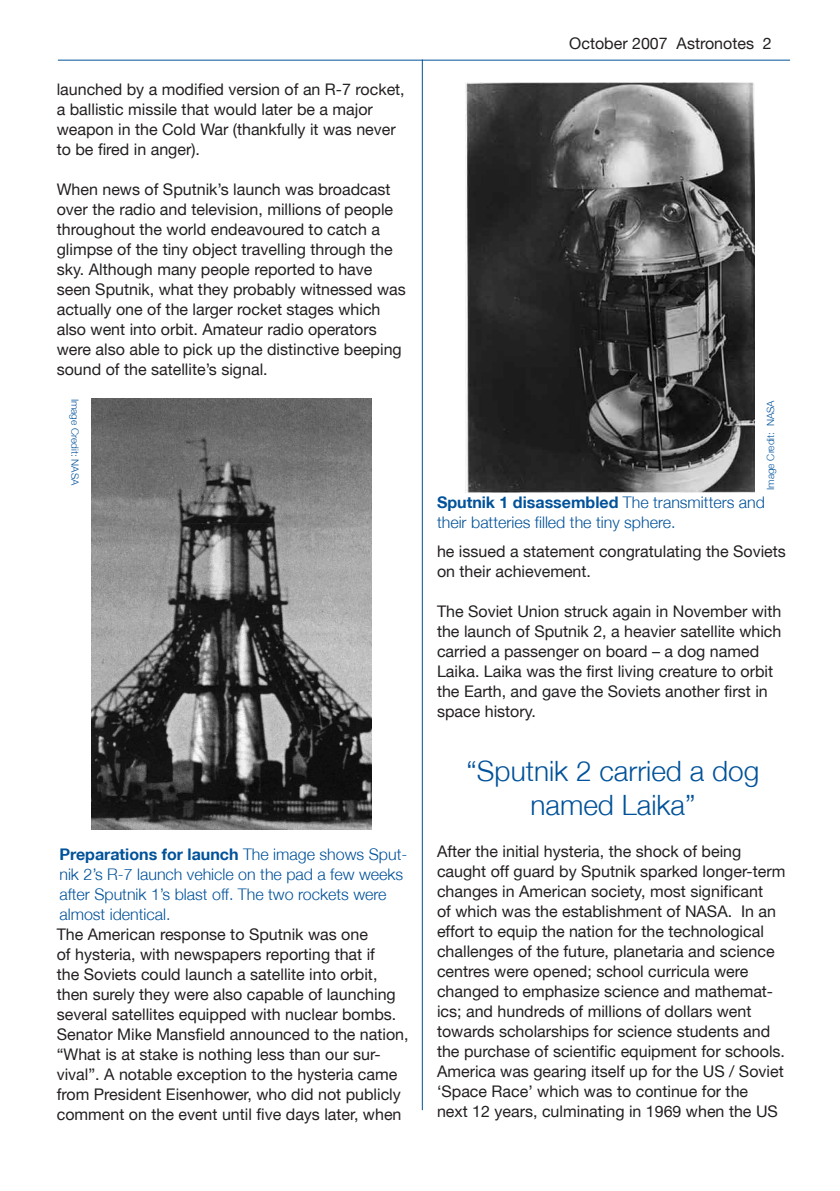
<style>
.page{position:relative;width:840px;height:1191px;background:#fff}
.page>*{position:absolute;margin:0;border:0;box-sizing:border-box;transform-origin:0 0}
.Pulled_quote{font:300 28px/34px "Helvetica Neue";color:#01529a;text-align:center}
.Page_Top_Detail_-_Ri{font:16px/20px "Helvetica Neue";color:#231f20}
.t1{font:300 16px/20px "Helvetica Neue";color:#01529a}
.t2{font:300 10px "Helvetica Neue";color:#01529a}
.s1{font-family:"Helvetica Neue LT";font-weight:700}
</style>
<div class="page">
<hr style="left:58px;top:60px;width:731px;height:1px;background:#01529a">
<hr style="left:421px;top:60px;width:1px;height:1050px;background:#01529a">
<img style="left:91px;top:398px;width:281px;height:431px">
<img style="left:465px;top:82px;width:289px;height:410px">
<p class="Page_Top_Detail_-_Ri" style="left:57px;top:79px;width:349px">launched by a modified version of an R-7 rocket, a ballistic missile that would later be a major weapon in the Cold War (thankfully it was never to be fired in anger).</p>
<p class="Page_Top_Detail_-_Ri" style="left:57px;top:179px;width:350px">When news of Sputnik’s launch was broadcast over the radio and television, millions of people throughout the world endeavoured to catch a glimpse of the tiny object travelling through the sky. Although many people reported to have seen Sputnik, what they probably witnessed was actually one of the larger rocket stages which also went into orbit. Amateur radio operators were also able to pick up the distinctive beeping sound of the satellite’s signal.</p>
<p class="t2" style="left:81px;top:399px;width:88px;rotate:90deg">Image Credit: NASA</p>
<p class="t1" style="left:59px;top:844px;width:349px"><span class="s1">Preparations for launch</span> The image shows Sput&shy;nik 2’s R-7 launch vehicle on the pad a few weeks after Sputnik 1’s blast off. The two rockets were almost identical.</p>
<p class="Page_Top_Detail_-_Ri" style="left:57px;top:924px;width:353px">The American response to Sputnik was one<br>of hysteria, with newspapers reporting that if<br>the Soviets could launch a satellite into orbit, then surely they were also capable of launching several satellites equipped with nuclear bombs.<br>Senator Mike Mansfield announced to the nation, “What is at stake is nothing less than our sur&shy;vival”. A notable exception to the hysteria came from President Eisenhower, who did not publicly comment on the event until five days later, when</p>
<p class="Page_Top_Detail_-_Ri" style="left:569px;top:33px;width:204px">October 2007 Astronotes 2</p>
<p class="t2" style="left:764px;top:490px;width:91px;rotate:-90deg">Image Credit: NASA</p>
<p class="t1" style="left:437px;top:492px;width:329px"><span class="s1">Sputnik 1 disassembled</span> The transmitters and their batteries filled the tiny sphere.</p>
<p class="Page_Top_Detail_-_Ri" style="left:437px;top:541px;width:350px">he issued a statement congratulating the Soviets on their achievement.</p>
<p class="Page_Top_Detail_-_Ri" style="left:437px;top:601px;width:346px">The Soviet Union struck again in November with the launch of Sputnik 2, a heavier satellite which carried a passenger on board – a dog named Laika. Laika was the first living creature to orbit the Earth, and gave the Soviets another first in space history.</p>
<p class="Pulled_quote" style="left:466px;top:754px;width:294px">“Sputnik 2 carried a dog named Laika”</p>
<p class="Page_Top_Detail_-_Ri" style="left:437px;top:841px;width:349px">After the initial hysteria, the shock of being caught off guard by Sputnik sparked longer-term changes in American society, most significant<br>of which was the establishment of NASA. In an effort to equip the nation for the technological challenges of the future, planetaria and science centres were opened; school curricula were changed to emphasize science and mathemat&shy;ics; and hundreds of millions of dollars went towards scholarships for science students and the purchase of scientific equipment for schools.<br>America was gearing itself up for the US / Soviet ‘Space Race’ which was to continue for the<br>next 12 years, culminating in 1969 when the US</p>
</div>
